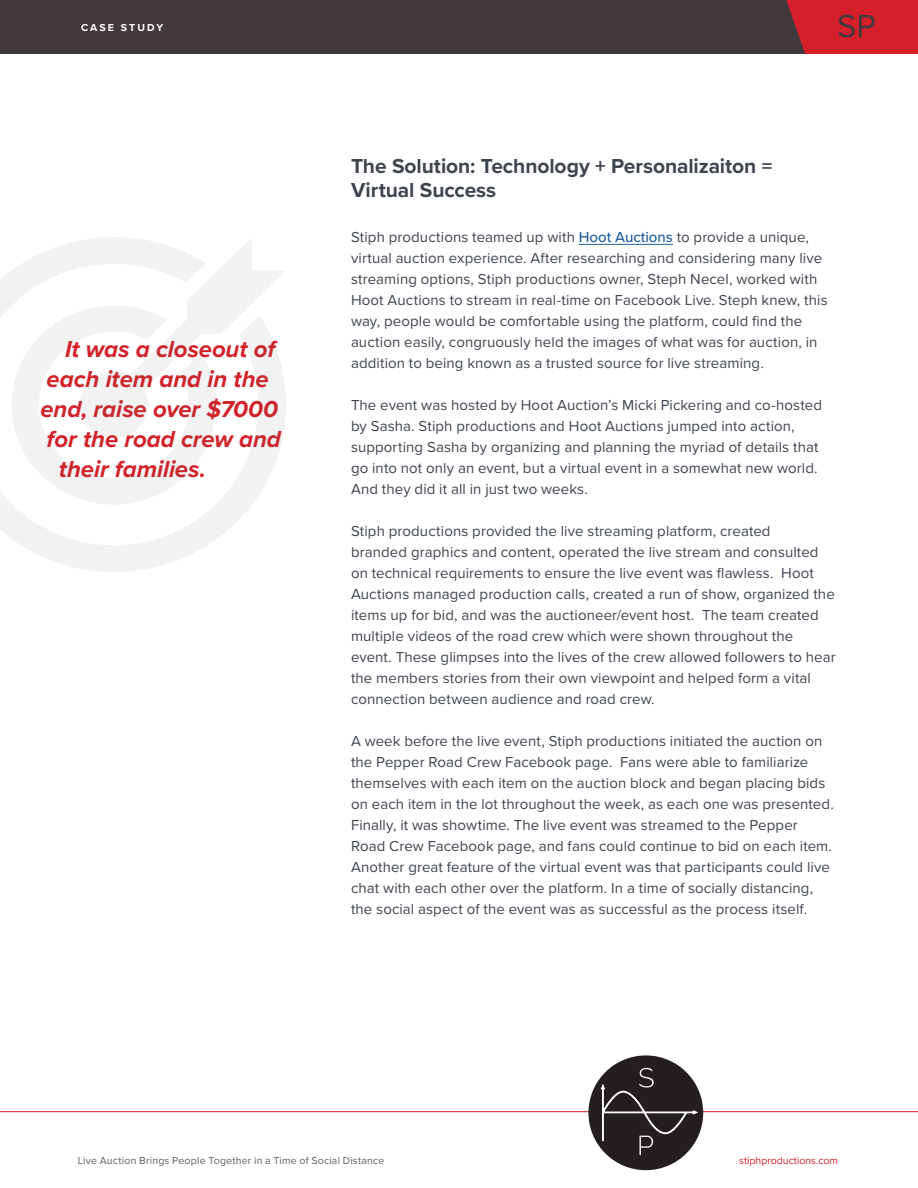
<style>
.page{position:relative;width:918px;height:1188px;background:#fff}
.page>*{position:absolute;margin:0;border:0;box-sizing:border-box;transform-origin:0 0}
.t1{font:33px "Proxima Nova";color:#41393d}
.t2{font:italic 700 24px "Proxima Nova";letter-spacing:-.005em;color:#d2232a}
.t3{font:700 21px/24px "Proxima Nova";letter-spacing:-.005em;color:#3f454f}
.t4{font:15px/21px "Proxima Nova";letter-spacing:.005em;color:#3f454f}
.t5{font:10.5px "Proxima Nova";letter-spacing:.02em;color:#655b60}
.t6{font:10.5px "Proxima Nova";color:#d4202a}
.t7{font:700 10.5px "Proxima Nova";letter-spacing:.195em;color:#fff}
.s1{font-weight:500;color:#215e9e}
</style>
<div class="page">
<div style="left:0;top:0;width:918px;height:54px;background:#42393c"></div>
<svg style="left:786px;top:0;width:132px;height:54px;background:#ca202b"></svg>
<hr style="left:579px;top:244px;width:94px;height:1px;background:#215e9e">
<svg style="left:0;top:237px;width:251px;height:335px"></svg>
<svg style="left:12px;top:238px;width:274px;height:267px"></svg>
<hr style="left:0;top:1111px;width:918px;height:1px;background:#d51f2a">
<div style="left:588px;top:1055px;width:115px;height:115px;background:#231f20;border-radius:50%"></div>
<svg style="left:601px;top:1068px;width:96px;height:87px"></svg>
<p class="t7" style="left:81px;top:19px;width:84px">CASE STUDY</p>
<h1 class="t1" style="left:837px;top:1px;width:40px">SP</h1>
<h2 class="t2" style="left:65px;top:331px;width:212px">It was a closeout of</h2>
<h2 class="t2" style="left:47px;top:361px;width:224px">each item and in the</h2>
<h2 class="t2" style="left:40px;top:391px;width:239px">end, raise over $7000</h2>
<h2 class="t2" style="left:47px;top:421px;width:236px">for the road crew and</h2>
<h2 class="t2" style="left:59px;top:451px;width:148px">their families.</h2>
<h3 class="t3" style="left:351px;top:154px;width:423px">The Solution: Technology + Personalizaiton =<br>Virtual Success</h3>
<p class="t4" style="left:351px;top:226px;width:478px">Stiph productions teamed up with <span class="s1">Hoot Auctions</span> to provide a unique, virtual auction experience. After researching and considering many live streaming options, Stiph productions owner, Steph Necel, worked with Hoot Auctions to stream in real-time on Facebook Live. Steph knew, this way, people would be comfortable using the platform, could find the auction easily, congruously held the images of what was for auction, in addition to being known as a trusted source for live streaming.</p>
<p class="t4" style="left:351px;top:394px;width:473px">The event was hosted by Hoot Auction’s Micki Pickering and co-hosted by Sasha. Stiph productions and Hoot Auctions jumped into action, supporting Sasha by organizing and planning the myriad of details that go into not only an event, but a virtual event in a somewhat new world.<br>And they did it all in just two weeks.</p>
<p class="t4" style="left:351px;top:520px;width:486px">Stiph productions provided the live streaming platform, created<br>branded graphics and content, operated the live stream and consulted on technical requirements to ensure the live event was flawless. Hoot Auctions managed production calls, created a run of show, organized the items up for bid, and was the auctioneer/event host. The team created multiple videos of the road crew which were shown throughout the event. These glimpses into the lives of the crew allowed followers to hear the members stories from their own viewpoint and helped form a vital connection between audience and road crew.</p>
<p class="t4" style="left:351px;top:730px;width:484px">A week before the live event, Stiph productions initiated the auction on the Pepper Road Crew Facebook page. Fans were able to familiarize themselves with each item on the auction block and began placing bids on each item in the lot throughout the week, as each one was presented.<br>Finally, it was showtime. The live event was streamed to the Pepper Road Crew Facebook page, and fans could continue to bid on each item.<br>Another great feature of the virtual event was that participants could live chat with each other over the platform. In a time of socially distancing, the social aspect of the event was as successful as the process itself.</p>
<p class="t5" style="left:78px;top:1153px;width:308px">Live Auction Brings People Together in a Time of Social Distance</p>
<p class="t6" style="left:739px;top:1153px;width:100px">stiphproductions.com</p>
</div>
